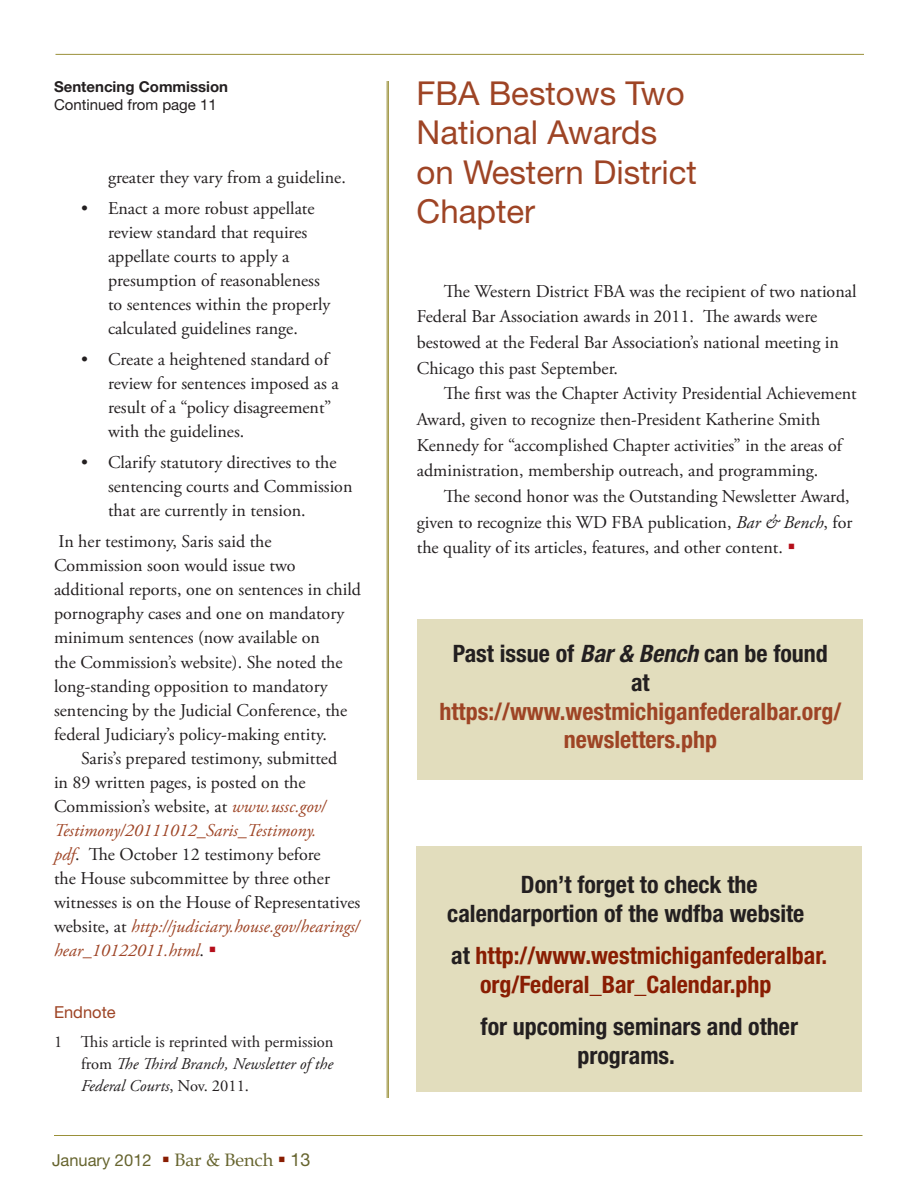
<style>
.page{position:relative;width:918px;height:1188px;background:#fff}
.page>*{position:absolute;margin:0;border:0;box-sizing:border-box;transform-origin:0 0}
.Headline_-BB{font:33px/39.6px "Helvetica Neue LT Std";color:#9e4425}
.body-BB{font:700 condensed 24px/28.8px "Helvetica Neue LT Std";color:#231f20}
.body-BB-2{font:700 condensed 24px/28.8px "Helvetica Neue LT Std";color:#891d02}
.endnotes_-BB{font:700 condensed 24px/28.8px "Helvetica Neue LT Std";color:#9e4425;text-align:center}
.endnotes_-BB-2{font:700 condensed 24px "Helvetica Neue LT Std";color:#231f20}
.t1{font:18px/24px "Adobe Garamond Pro";color:#231f20}
.endnotes_-BB-3{font:16.5px/22.2px "Adobe Garamond Pro";color:#231f20;text-align:justify}
.t2{font:16.5px "Helvetica Neue LT Std";color:#66642e}
.subhead_1{font:16.5px "Helvetica Neue LT Std";color:#9e4425}
.body-BB-3{font:700 15px "Helvetica Neue LT Std";color:#231f20}
.body-BB-4{font:15px "Helvetica Neue LT Std";color:#231f20}
.s1{font-style:italic;color:#9e4425}
.s2{color:#b50e1a}
.s3{font-style:italic}
.s4{color:#891d02}
.s5{font-family:"Book Antiqua";font-size:18px}
.s6{font-size:18px}
.s7{color:#231f20}
</style>
<div class="page">
<hr style="left:54px;top:1135px;width:808px;height:1px;background:#9a9039">
<hr style="left:56px;top:54px;width:808px;height:1px;background:#9a9039">
<div style="left:418px;top:619px;width:445px;height:161px;background:#e2ddbd"></div>
<hr style="left:387px;top:81px;width:1px;height:1017px;background:#9a9039">
<hr style="left:388px;top:81px;width:1px;height:1017px;background:#9a9039">
<div style="left:417px;top:846px;width:445px;height:245px;background:#e2ddbd"></div>
<p class="body-BB-3" style="left:54px;top:77px;width:176px">Sentencing Commission</p>
<p class="body-BB-4" style="left:54px;top:95px;width:164px">Continued from page 11</p>
<p class="t1" style="left:108px;top:166px;width:239px">greater they vary from a guideline.</p>
<p class="t1" style="left:108px;top:197px;width:224px;text-indent:-27px">• Enact a more robust appellate review standard that requires appellate courts to apply a presumption of reasonableness to sentences within the properly calculated guidelines range.</p>
<p class="t1" style="left:108px;top:348px;width:232px;text-indent:-27px">• Create a heightened standard of review for sentences imposed as a result of a “policy disagreement” with the guidelines.</p>
<p class="t1" style="left:108px;top:451px;width:246px;text-indent:-27px">• Clarify statutory directives to the sentencing courts and Commission that are currently in tension.</p>
<p class="t1" style="left:54px;top:530px;width:308px">In her testimony, Saris said the<br>Commission soon would issue two additional reports, one on sentences in child pornography cases and one on mandatory minimum sentences (now available on<br>the Commission’s website). She noted the long-standing opposition to mandatory sentencing by the Judicial Conference, the federal Judiciary’s policy-making entity.</p>
<p class="t1" style="left:54px;top:747px;width:308px;text-indent:27px">Saris’s prepared testimony, submitted<br>in 89 written pages, is posted on the Commission’s website, at <span class="s1">www.ussc.gov/ Testimony/20111012_Saris_Testimony.<br>pdf</span>. The October 12 testimony before<br>the House subcommittee by three other witnesses is on the House of Representatives website, at <span class="s1">http://judiciary.house.gov/hearings/ hear_10122011.html</span>. <span class="s2">▪</span></p>
<p class="subhead_1" style="left:54px;top:1002px;width:63px">Endnote</p>
<p class="endnotes_-BB-3" style="left:81px;top:1031px;width:254px;text-indent:-27px">1 This article is reprinted with permission from <span class="s3">The Third Branch, Newsletter of the Federal Courts</span>, Nov. 2011.</p>
<p class="t2" style="left:52px;top:1150px;width:260px">January 2012 <span class="s4">▪</span> <span class="s5">Bar &amp; Bench</span> <span class="s4">▪</span> <span class="s6">13</span></p>
<p class="Headline_-BB" style="left:417px;top:73px;width:282px">FBA Bestows Two<br>National Awards on Western District<br>Chapter</p>
<p class="t1" style="left:417px;top:279px;width:441px;line-height:25.7px;text-indent:27px">The Western District FBA was the recipient of two national Federal Bar Association awards in 2011. The awards were bestowed at the Federal Bar Association’s national meeting in Chicago this past September.</p>
<p class="t1" style="left:417px;top:381px;width:441px;line-height:25.7px;text-indent:27px">The first was the Chapter Activity Presidential Achievement Award, given to recognize then-President Katherine Smith Kennedy for “accomplished Chapter activities” in the areas of administration, membership outreach, and programming.</p>
<p class="t1" style="left:417px;top:484px;width:437px;line-height:25.7px;text-indent:27px">The second honor was the Outstanding Newsletter Award, given to recognize this WD FBA publication, <span class="s3">Bar &amp; Bench</span>, for the quality of its articles, features, and other content. <span class="s2">▪</span></p>
<p class="endnotes_-BB-2" style="left:453px;top:639px;width:377px">Past issue of <span class="s3">Bar &amp; Bench</span> can be found</p>
<p class="endnotes_-BB-2" style="left:631px;top:668px;width:20px">at</p>
<p class="endnotes_-BB" style="left:439px;top:696px;width:403px">https://www.westmichiganfederalbar.org/ newsletters.php</p>
<p class="body-BB" style="left:447px;top:870px;width:359px;text-indent:74px">Don’t forget to check the calendarportion of the wdfba website</p>
<p class="body-BB-2" style="left:480px;top:941px;width:349px;text-indent:-29px"><span class="s7">at</span> http://www.westmichiganfederalbar. org/Federal_Bar_Calendar.php</p>
<p class="body-BB" style="left:577px;top:1012px;width:222px;text-indent:-97px">for upcoming seminars and other programs.</p>
</div>
